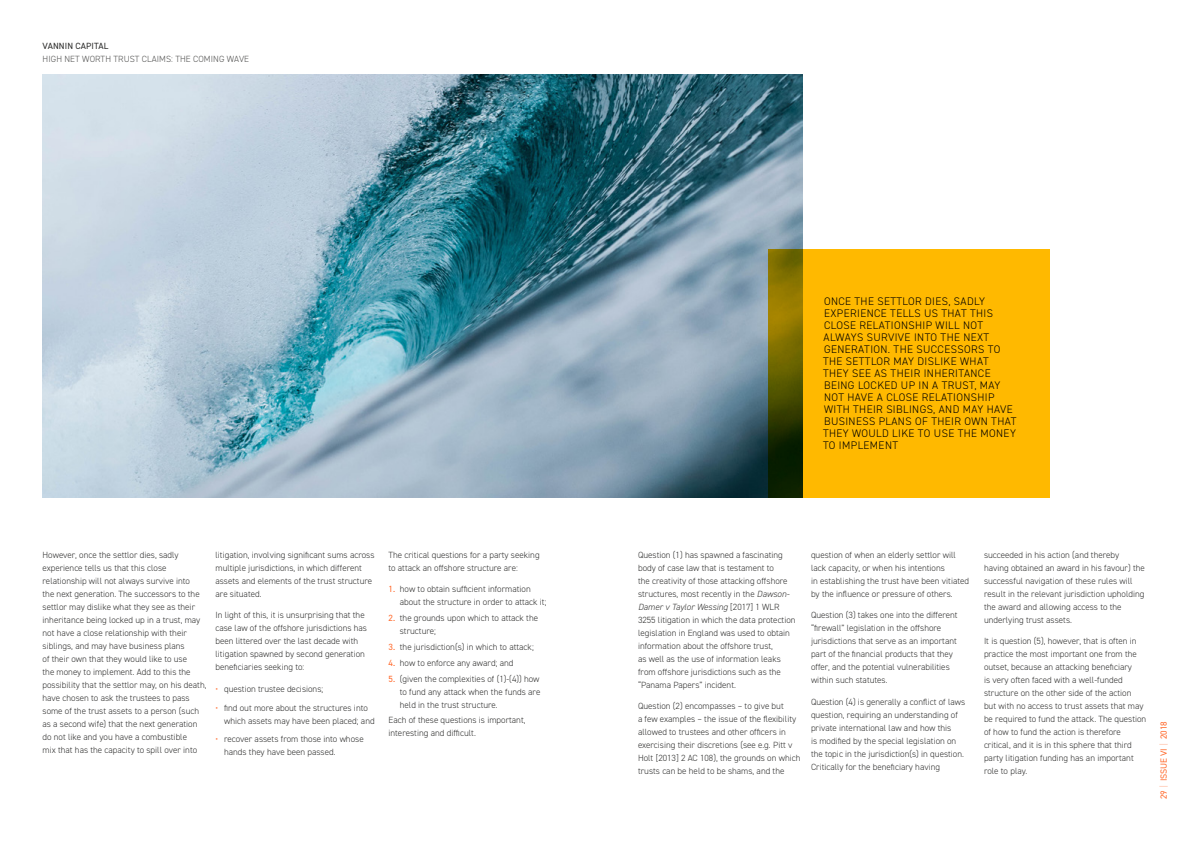
<style>
.page{position:relative;width:1191px;height:842px;background:#fff}
.page>*{position:absolute;margin:0;border:0;box-sizing:border-box;transform-origin:0 0}
.t1{font:300 11px/12px "DIN2014";letter-spacing:.035em;color:#000}
.t2{font:300 9px/13px "DIN2014";color:#323231}
.t3{font:300 9px "DIN2014";letter-spacing:.01em;color:#535352}
.t4{font:9px "DIN2014";letter-spacing:-.015em;color:#ff6c2f}
.t5{font:9px "DIN2014";letter-spacing:.01em;color:#282827}
.s1{font-weight:400;color:#ff6c2f}
.s2{font-style:italic}
.s3{font-weight:200}
</style>
<div class="page">
<img style="left:43px;top:75px;width:759px;height:422px">
<div style="left:767px;top:249px;width:282px;height:248px;background:#ffb900"></div>
<p class="t5" style="left:43px;top:41px;width:67px">VANNIN CAPITAL</p>
<p class="t3" style="left:43px;top:54px;width:208px">HIGH NET WORTH TRUST CLAIMS: THE COMING WAVE</p>
<p class="t2" style="left:43px;top:548px;width:165px">However, once the settlor dies, sadly experience tells us that this close relationship will not always survive into<br>the next generation. The successors to the settlor may dislike what they see as their inheritance being locked up in a trust, may not have a close relationship with their siblings, and may have business plans<br>of their own that they would like to use<br>the money to implement. Add to this the possibility that the settlor may, on his death, have chosen to ask the trustees to pass some of the trust assets to a person (such as a second wife) that the next generation do not like and you have a combustible<br>mix that has the capacity to spill over into</p>
<p class="t2" style="left:215px;top:548px;width:160px">litigation, involving significant sums across multiple jurisdictions, in which different assets and elements of the trust structure are situated.</p>
<p class="t2" style="left:215px;top:609px;width:153px">In light of this, it is unsurprising that the case law of the offshore jurisdictions has been littered over the last decade with litigation spawned by second generation beneficiaries seeking to:</p>
<p class="t2" style="left:215px;top:682px;width:109px"><span class="s1">•</span> question trustee decisions;</p>
<p class="t2" style="left:224px;top:701px;width:152px;text-indent:-9px"><span class="s1">•</span> find out more about the structures into which assets may have been placed; and</p>
<p class="t2" style="left:224px;top:733px;width:141px;text-indent:-9px"><span class="s1">•</span> recover assets from those into whose hands they have been passed.</p>
<p class="t2" style="left:388px;top:548px;width:153px">The critical questions for a party seeking to attack an offshore structure are:</p>
<p class="t2" style="left:400px;top:583px;width:148px;text-indent:-11px"><span class="s1">1.</span> how to obtain sufficient information about the structure in order to attack it;</p>
<p class="t2" style="left:400px;top:612px;width:140px;text-indent:-11px"><span class="s1">2.</span> the grounds upon which to attack the structure;</p>
<p class="t2" style="left:388px;top:640px;width:147px"><span class="s1">3.</span> the jurisdiction(s) in which to attack;</p>
<p class="t2" style="left:388px;top:656px;width:126px"><span class="s1">4.</span> how to enforce any award; and</p>
<p class="t2" style="left:400px;top:672px;width:142px;text-align:justify;text-indent:-11px"><span class="s1">5.</span> (given the complexities of (1)-(4)) how to fund any attack when the funds are held in the trust structure.</p>
<p class="t2" style="left:388px;top:714px;width:139px">Each of these questions is important, interesting and difficult.</p>
<p class="t1" style="left:823px;top:296px;width:195px">ONCE THE SETTLOR DIES, SADLY<br>EXPERIENCE TELLS US THAT THIS<br>CLOSE RELATIONSHIP WILL NOT<br>ALWAYS SURVIVE INTO THE NEXT<br>GENERATION. THE SUCCESSORS TO<br>THE SETTLOR MAY DISLIKE WHAT<br>THEY SEE AS THEIR INHERITANCE<br>BEING LOCKED UP IN A TRUST, MAY<br>NOT HAVE A CLOSE RELATIONSHIP<br>WITH THEIR SIBLINGS, AND MAY HAVE<br>BUSINESS PLANS OF THEIR OWN THAT<br>THEY WOULD LIKE TO USE THE MONEY<br>TO IMPLEMENT</p>
<p class="t2" style="left:638px;top:548px;width:159px">Question (1) has spawned a fascinating body of case law that is testament to<br>the creativity of those attacking offshore structures, most recently in the <span class="s2">Dawson-Damer v Taylor Wessing</span> [2017] 1 WLR 3255 litigation in which the data protection legislation in England was used to obtain information about the offshore trust,<br>as well as the use of information leaks from offshore jurisdictions such as the “Panama Papers” incident.</p>
<p class="t2" style="left:638px;top:700px;width:164px">Question (2) encompasses – to give but<br>a few examples – the issue of the flexibility allowed to trustees and other officers in exercising their discretions (see e.g. Pitt v Holt [2013] 2 AC 108), the grounds on which trusts can be held to be shams, and the</p>
<p class="t2" style="left:811px;top:548px;width:160px">question of when an elderly settlor will lack capacity, or when his intentions<br>in establishing the trust have been vitiated by the influence or pressure of others.</p>
<p class="t2" style="left:811px;top:609px;width:148px">Question (3) takes one into the different “firewall” legislation in the offshore jurisdictions that serve as an important part of the financial products that they offer, and the potential vulnerabilities within such statutes.</p>
<p class="t2" style="left:811px;top:695px;width:156px">Question (4) is generally a conflict of laws question, requiring an understanding of private international law and how this<br>is modified by the special legislation on the topic in the jurisdiction(s) in question.<br>Critically for the beneficiary having</p>
<p class="t2" style="left:984px;top:548px;width:162px">succeeded in his action (and thereby having obtained an award in his favour) the successful navigation of these rules will result in the relevant jurisdiction upholding the award and allowing access to the underlying trust assets.</p>
<p class="t2" style="left:984px;top:635px;width:164px">It is question (5), however, that is often in practice the most important one from the outset, because an attacking beneficiary<br>is very often faced with a well-funded structure on the other side of the action<br>but with no access to trust assets that may be required to fund the attack. The question of how to fund the action is therefore critical, and it is in this sphere that third party litigation funding has an important role to play.</p>
<p class="t4" style="left:1158px;top:799px;width:79px;rotate:-90deg">29 <span class="s3">|</span> ISSUE VI <span class="s3">|</span> 2018</p>
</div>
